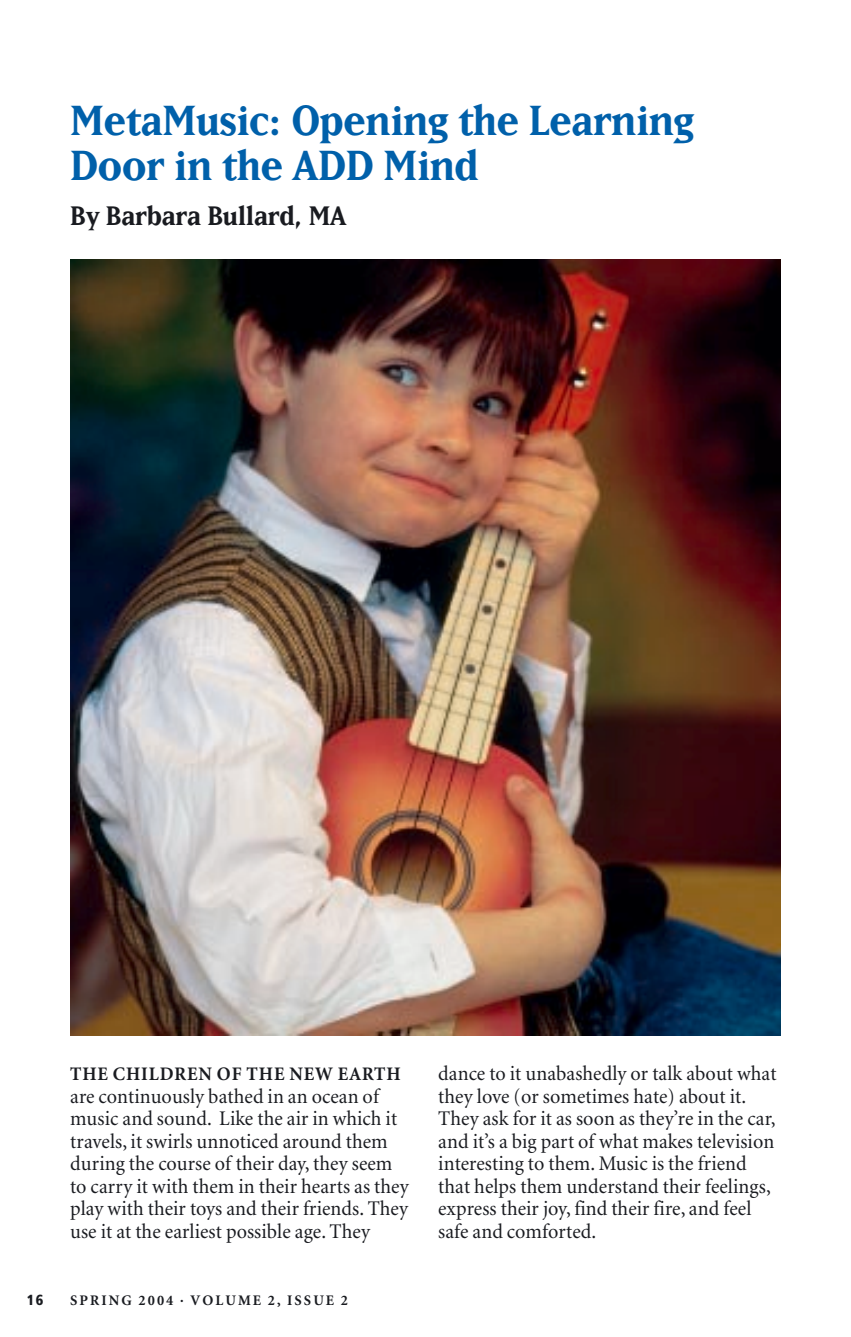
<style>
.page{position:relative;width:851px;height:1337px;background:#fff}
.page>*{position:absolute;margin:0;border:0;box-sizing:border-box;transform-origin:0 0}
.t1{font:700 49.5px/45px "Matrix";letter-spacing:-.005em;color:#0060aa}
.t2{font:700 31.5px "Matrix";letter-spacing:-.005em;color:#191b20}
.t3{font:20.7px/22.5px "Minion";letter-spacing:.005em;color:#191b20;scale:.96 1}
.t4{font:700 19.12px "Minion";letter-spacing:.05em;color:#191b20}
.t5{font:700 14.62px "Minion";letter-spacing:.14em;color:#191b20}
.t6{font:900 condensed 14.62px "Frutiger";color:#191b20}
</style>
<div class="page">
<img style="left:70px;top:259px;width:710px;height:776px">
<h1 class="t1" style="left:70px;top:95px;width:625px">MetaMusic: Opening the Learning<br>Door in the ADD Mind</h1>
<h2 class="t2" style="left:70px;top:196px;width:278px">By Barbara Bullard, MA</h2>
<p class="t4" style="left:70px;top:1066px;width:332px">THE CHILDREN OF THE NEW EARTH</p>
<p class="t3" style="left:70px;top:1086px;width:354px">are continuously bathed in an ocean of music and sound. Like the air in which it travels, it swirls unnoticed around them during the course of their day, they seem to carry it with them in their hearts as they play with their toys and their friends. They use it at the earliest possible age. They</p>
<p class="t6" style="left:27px;top:1294px;width:18px">16</p>
<p class="t5" style="left:70px;top:1295px;width:279px">SPRING 2004 · VOLUME 2, ISSUE 2</p>
<p class="t3" style="left:438px;top:1064px;width:354px">dance to it unabashedly or talk about what they love (or sometimes hate) about it.<br>They ask for it as soon as they’re in the car, and it’s a big part of what makes television interesting to them. Music is the friend that helps them understand their feelings, express their joy, find their fire, and feel safe and comforted.</p>
</div>
